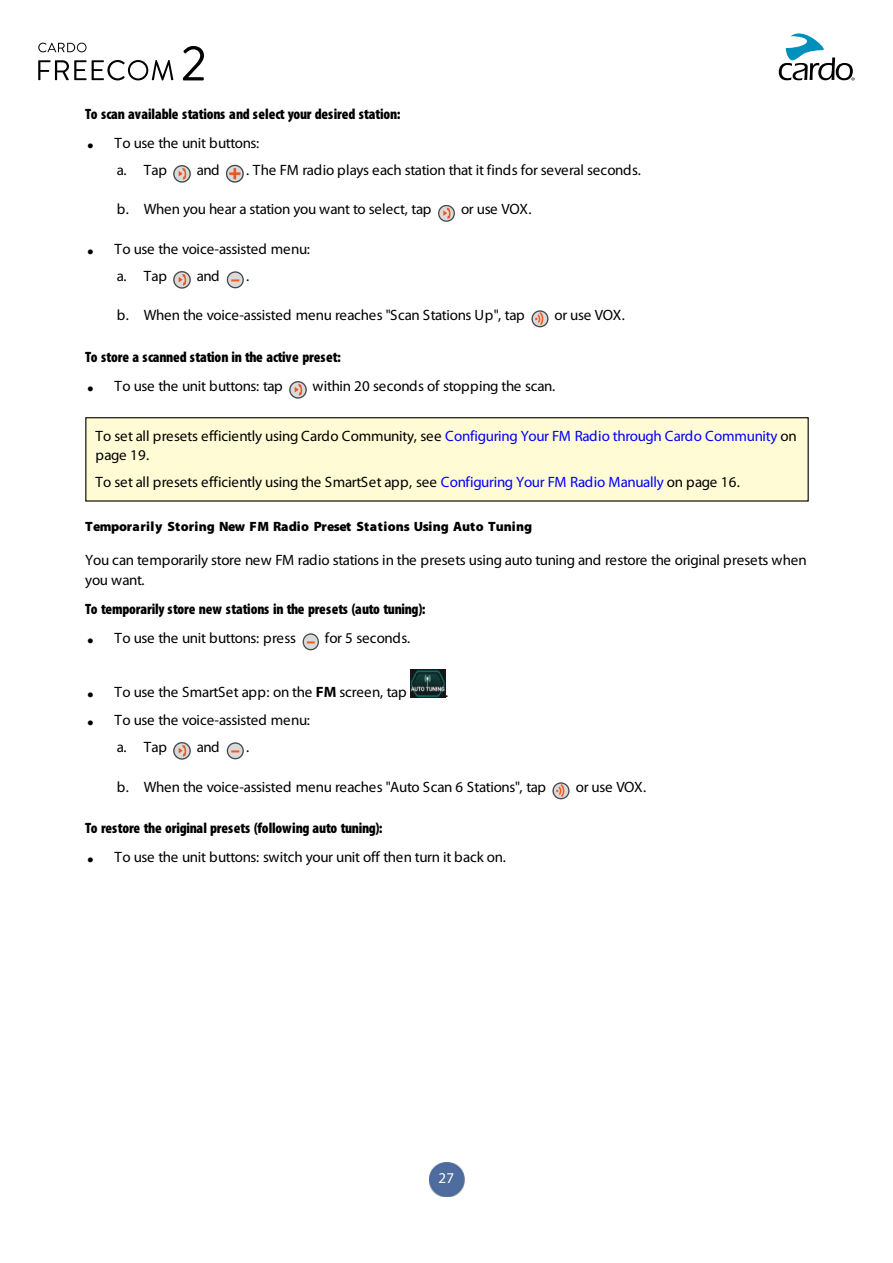
<style>
.page{position:relative;width:893px;height:1263px;background:#fff}
.page>*{position:absolute;margin:0;border:0;box-sizing:border-box;transform-origin:0 0}
.t1{font:15px/19px "Myriad Pro";letter-spacing:-.025em;color:#000}
.t2{font:900 condensed 15px/29.1px "Myriad Pro";letter-spacing:-.015em;color:#000}
.t3{font:15px "Myriad Pro";color:#fff}
.t4{font:900 13.5px "Myriad Pro";letter-spacing:-.005em;color:#000}
.t5{font:6px "MS Gothic";color:#000}
.s1{font-weight:400;font-stretch:normal}
.s2{color:#00f}
.s3{font-weight:700}
.s4{font-weight:900;font-stretch:condensed}
</style>
<div class="page">
<img style="left:430px;top:1162px;width:34px;height:35px">
<img style="left:173px;top:165px;width:18px;height:18px">
<img style="left:226px;top:164px;width:18px;height:19px">
<img style="left:438px;top:205px;width:17px;height:17px">
<img style="left:173px;top:271px;width:18px;height:18px">
<img style="left:226px;top:271px;width:18px;height:18px">
<img style="left:531px;top:310px;width:18px;height:18px">
<img style="left:289px;top:381px;width:18px;height:18px">
<div style="left:85px;top:417px;width:724px;height:85px;background:#fffcd5"></div>
<div style="left:85px;top:417px;width:724px;height:85px;border:1px solid #000"></div>
<img style="left:302px;top:633px;width:17px;height:18px">
<img style="left:410px;top:669px;width:35px;height:28px">
<img style="left:173px;top:742px;width:18px;height:18px">
<img style="left:226px;top:742px;width:18px;height:18px">
<img style="left:552px;top:782px;width:18px;height:18px">
<svg style="left:38px;top:60px;width:135px;height:20px"></svg>
<svg style="left:38px;top:43px;width:49px;height:9px"></svg>
<svg style="left:183px;top:46px;width:21px;height:34px"></svg>
<svg style="left:779px;top:33px;width:76px;height:47px"></svg>
<p class="t2" style="left:115px;top:100px;width:288px;text-indent:-29px">To scan available stations and select your desired station:<br><span class="s1">To use the unit buttons:</span></p>
<p class="t5" style="left:88px;top:143px;width:7px">●</p>
<p class="t5" style="left:88px;top:249px;width:7px">●</p>
<p class="t1" style="left:117px;top:161px;width:11px">.a</p>
<p class="t1" style="left:144px;top:161px;width:25px">Tap</p>
<p class="t1" style="left:197px;top:161px;width:25px">and</p>
<p class="t1" style="left:246px;top:161px;width:396px">. The FM radio plays each station that it finds for several seconds.</p>
<p class="t1" style="left:117px;top:200px;width:14px">.b</p>
<p class="t1" style="left:115px;top:239px;width:197px">To use the voice-assisted menu:</p>
<p class="t1" style="left:144px;top:200px;width:289px">When you hear a station you want to select, tap</p>
<p class="t1" style="left:117px;top:266px;width:11px">.a</p>
<p class="t1" style="left:144px;top:266px;width:25px">Tap</p>
<p class="t1" style="left:197px;top:266px;width:25px">and</p>
<p class="t1" style="left:246px;top:266px;width:5px">.</p>
<p class="t1" style="left:461px;top:200px;width:72px">or use VOX.</p>
<p class="t1" style="left:117px;top:306px;width:14px">.b</p>
<p class="t2" style="left:313px;top:343px;width:244px;text-indent:-227px">To store a scanned station in the active preset:<br><span class="s1">within 20 seconds of stopping the scan.</span></p>
<p class="t1" style="left:144px;top:306px;width:382px">When the voice-assisted menu reaches "Scan Stations Up ," tap</p>
<p class="t1" style="left:554px;top:306px;width:72px">or use VOX.</p>
<p class="t1" style="left:115px;top:377px;width:170px">To use the unit buttons: tap</p>
<p class="t5" style="left:88px;top:386px;width:7px">●</p>
<p class="t1" style="left:95px;top:426px;width:703px">To set all presets efficiently using Cardo Community, see <span class="s2">Configuring Your FM Radio through Cardo Community</span> on page 19.</p>
<p class="t1" style="left:95px;top:472px;width:646px">To set all presets efficiently using the SmartSet app, see <span class="s2">Configuring Your FM Radio Manually</span> on page 16.</p>
<p class="t4" style="left:85px;top:518px;width:448px">Temporarily Storing New FM Radio Preset Stations Using Auto Tuning</p>
<p class="t1" style="left:85px;top:551px;width:723px">You can temporarily store new FM radio stations in the presets using auto tuning and restore the original presets when you want.</p>
<p class="t2" style="left:325px;top:594px;width:102px;text-indent:-240px">To temporarily store new stations in the presets (auto tuning :( <span class="s1">for 5 seconds.</span></p>
<p class="t1" style="left:115px;top:629px;width:183px">To use the unit buttons: press</p>
<p class="t5" style="left:88px;top:638px;width:7px">●</p>
<p class="t5" style="left:88px;top:692px;width:7px">●</p>
<p class="t5" style="left:88px;top:720px;width:7px">●</p>
<p class="t1" style="left:115px;top:683px;width:294px">To use the SmartSet app: on the <span class="s3">FM</span> screen, tap</p>
<p class="t1" style="left:115px;top:711px;width:197px">To use the voice-assisted menu:</p>
<p class="t1" style="left:117px;top:738px;width:11px">.a</p>
<p class="t1" style="left:144px;top:738px;width:25px">Tap</p>
<p class="t1" style="left:197px;top:738px;width:25px">and</p>
<p class="t1" style="left:246px;top:738px;width:5px">.</p>
<p class="t1" style="left:445px;top:683px;width:5px">.</p>
<p class="t1" style="left:117px;top:777px;width:14px">.b</p>
<p class="t1" style="left:115px;top:814px;width:393px;line-height:29.1px;text-indent:-29px"><span class="s4">To restore the original presets (following auto tuning :(<br></span>To use the unit buttons: switch your unit off then turn it back on.</p>
<p class="t1" style="left:144px;top:777px;width:404px">When the voice-assisted menu reaches "Auto Scan 6 Stations ," tap</p>
<p class="t5" style="left:88px;top:857px;width:7px">●</p>
<p class="t1" style="left:576px;top:777px;width:72px">or use VOX.</p>
<p class="t3" style="left:439px;top:1170px;width:17px">27</p>
</div>
